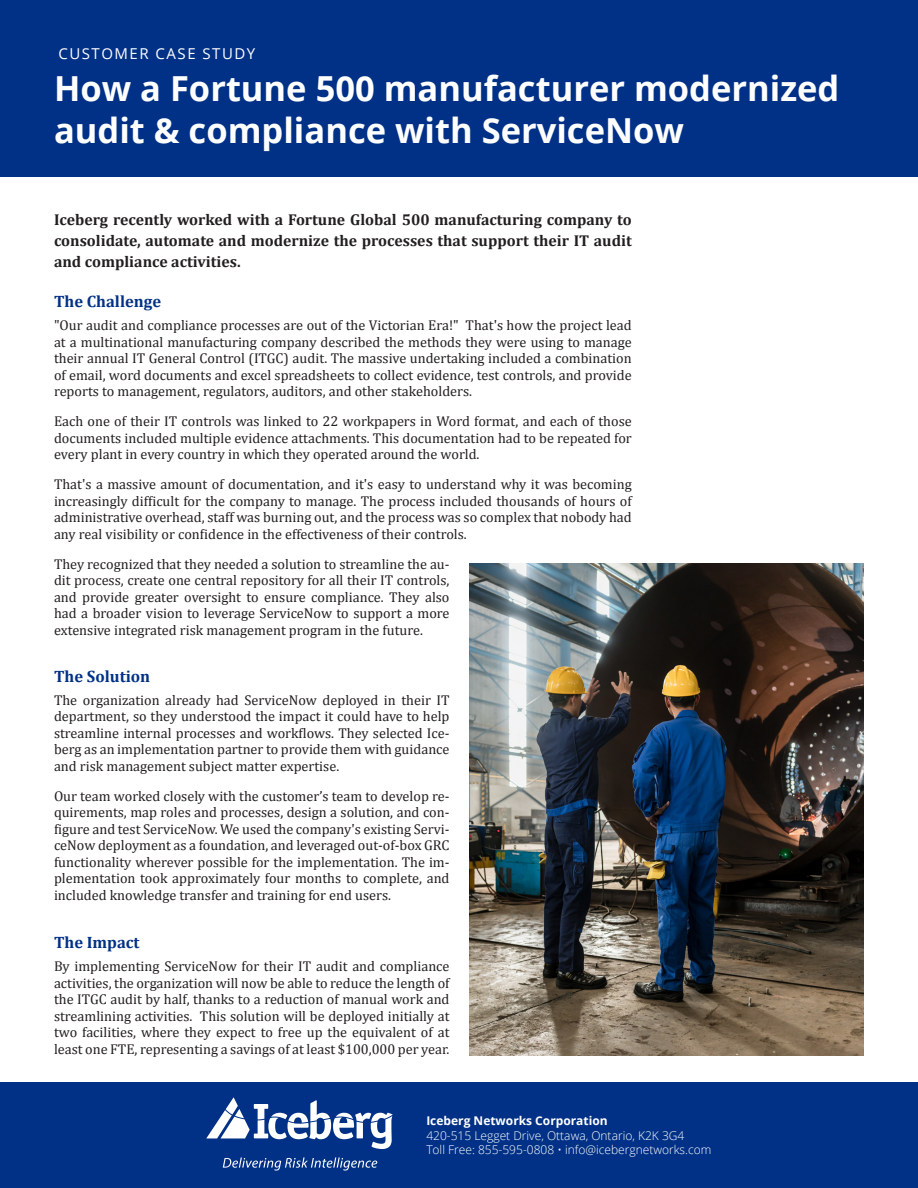
<style>
.page{position:relative;width:918px;height:1188px;background:#fff}
.page>*{position:absolute;margin:0;border:0;box-sizing:border-box;transform-origin:0 0}
.t1{font:700 34.5px/41.4px "Open Sans";color:#fff}
.Iceberg_Datasheet_Su{font:700 16.5px "Cambria";color:#003186}
.Iceberg_Datasheet_Fi{font:700 15.75px/21px "Cambria";color:#231f20;text-align:justify}
.t2{font:15px "Open Sans";letter-spacing:.1em;color:#fff}
.Iceberg_Datasheet_Bo{font:14.25px/16.5px "Cambria";color:#231f20;text-align:justify}
.t3{font:300 12px/14.4px "Open Sans";color:#fff}
.t4{font:700 12px "Open Sans";color:#fff}
</style>
<div class="page">
<div style="left:0;top:1083px;width:918px;height:105px;background:#003186"></div>
<svg style="left:206px;top:1097px;width:187px;height:52px"></svg>
<svg style="left:223px;top:1158px;width:154px;height:13px"></svg>
<div style="left:0;top:0;width:918px;height:177px;background:#003186"></div>
<img style="left:470px;top:563px;width:394px;height:492px">
<p class="t2" style="left:58px;top:43px;width:198px">CUSTOMER CASE STUDY</p>
<p class="t1" style="left:54px;top:67px;width:787px">How a Fortune 500 manufacturer modernized audit &amp; compliance with ServiceNow</p>
<p class="Iceberg_Datasheet_Fi" style="left:54px;top:209px;width:579px">Iceberg recently worked with a Fortune Global 500 manufacturing company to consolidate, automate and modernize the processes that support their IT audit and compliance activities.</p>
<p class="Iceberg_Datasheet_Su" style="left:54px;top:290px;width:109px">The Challenge</p>
<p class="Iceberg_Datasheet_Bo" style="left:54px;top:317px;width:579px">"Our audit and compliance processes are out of the Victorian Era!" That's how the project lead at a multinational manufacturing company described the methods they were using to manage their annual IT General Control (ITGC) audit. The massive undertaking included a combination of email, word documents and excel spreadsheets to collect evidence, test controls, and provide reports to management, regulators, auditors, and other stakeholders.</p>
<p class="Iceberg_Datasheet_Bo" style="left:54px;top:413px;width:579px">Each one of their IT controls was linked to 22 workpapers in Word format, and each of those documents included multiple evidence attachments. This documentation had to be repeated for every plant in every country in which they operated around the world.</p>
<p class="Iceberg_Datasheet_Bo" style="left:54px;top:476px;width:579px">That's a massive amount of documentation, and it's easy to understand why it was becoming increasingly difficult for the company to manage. The process included thousands of hours of administrative overhead, staff was burning out, and the process was so complex that nobody had any real visibility or confidence in the effectiveness of their controls.</p>
<p class="Iceberg_Datasheet_Bo" style="left:54px;top:556px;width:397px">They recognized that they needed a solution to streamline the au&shy;dit process, create one central repository for all their IT controls, and provide greater oversight to ensure compliance. They also had a broader vision to leverage ServiceNow to support a more extensive integrated risk management program in the future.</p>
<p class="Iceberg_Datasheet_Su" style="left:54px;top:664px;width:98px">The Solution</p>
<p class="Iceberg_Datasheet_Bo" style="left:54px;top:692px;width:397px">The organization already had ServiceNow deployed in their IT department, so they understood the impact it could have to help streamline internal processes and workflows. They selected Ice&shy;berg as an implementation partner to provide them with guidance and risk management subject matter expertise.</p>
<p class="Iceberg_Datasheet_Bo" style="left:54px;top:788px;width:397px">Our team worked closely with the customer’s team to develop re&shy;quirements, map roles and processes, design a solution, and con&shy;figure and test ServiceNow. We used the company's existing Servi&shy;ceNow deployment as a foundation, and leveraged out-of-box GRC functionality wherever possible for the implementation. The im&shy;plementation took approximately four months to complete, and included knowledge transfer and training for end users.</p>
<p class="Iceberg_Datasheet_Su" style="left:54px;top:931px;width:87px">The Impact</p>
<p class="Iceberg_Datasheet_Bo" style="left:54px;top:958px;width:397px">By implementing ServiceNow for their IT audit and compliance activities, the organization will now be able to reduce the length of the ITGC audit by half, thanks to a reduction of manual work and streamlining activities. This solution will be deployed initially at two facilities, where they expect to free up the equivalent of at least one FTE, representing a savings of at least $100,000 per year.</p>
<p class="t4" style="left:426px;top:1112px;width:183px">Iceberg Networks Corporation</p>
<p class="t3" style="left:426px;top:1128px;width:287px">420-515 Legget Drive, Ottawa, Ontario, K2K 3G4<br>Toll Free: 855-595-0808 • info@icebergnetworks.com</p>
</div>
